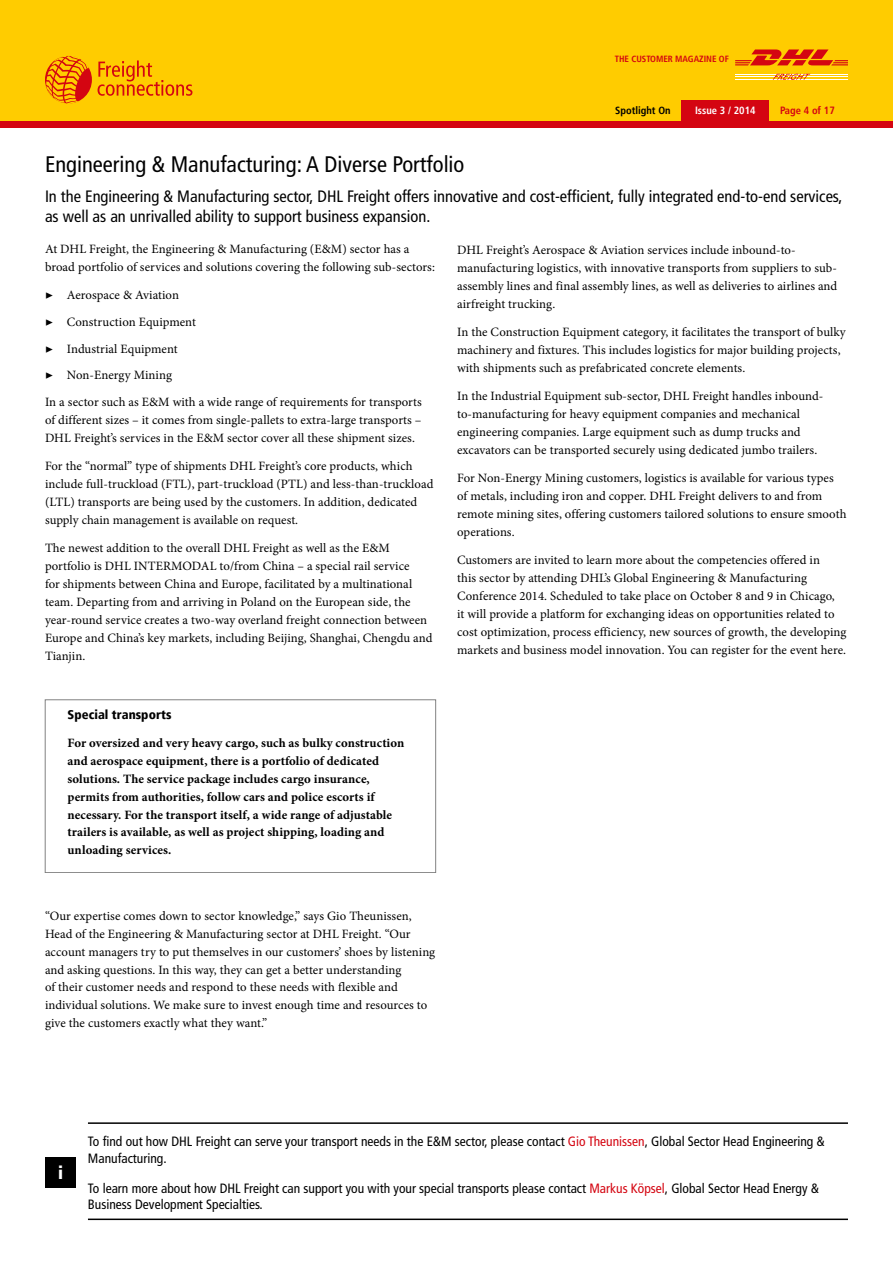
<style>
.page{position:relative;width:893px;height:1263px;background:#fff}
.page>*{position:absolute;margin:0;border:0;box-sizing:border-box;transform-origin:0 0}
.t1{font:condensed 22.5px "Frutiger LT";color:#000}
.t2{font:900 condensed 18px "Frutiger LT";color:#fff}
.t3{font:condensed 16.5px/19.8px "Frutiger LT";color:#000}
.t4{font:condensed 13.5px/16.2px "Frutiger LT";color:#000}
.t5{font:12.75px/17.9px "Minion Pro";letter-spacing:.005em;color:#000}
.t6{font:700 12.75px/17.9px "Minion Pro";letter-spacing:.005em;color:#000}
.t7{font:900 condensed 12.75px "Frutiger LT";letter-spacing:.005em;color:#000}
.t8{font:700 condensed 10.5px "Frutiger LT";color:#fff}
.t9{font:700 condensed 10.5px "Frutiger LT";color:#000}
.t10{font:700 condensed 10.5px "Frutiger LT";color:#d40511}
.t11{font:700 condensed 9px "Frutiger LT";color:#d40511}
.s1{font-size:13.5px}
.s2{color:#d40511}
</style>
<div class="page">
<div style="left:0;top:0;width:893px;height:127px;background:#d40511"></div>
<div style="left:0;top:0;width:893px;height:121px;background:#fc0"></div>
<div style="left:681px;top:100px;width:88px;height:21px;background:#d40511"></div>
<svg style="left:98px;top:60px;width:94px;height:36px"></svg>
<svg style="left:46px;top:55px;width:44px;height:49px"></svg>
<hr style="left:735px;top:74px;width:113px;height:1px;background:#fff">
<hr style="left:735px;top:76px;width:113px;height:1px;background:#fff">
<hr style="left:735px;top:79px;width:113px;height:1px;background:#fff">
<svg style="left:773px;top:74px;width:37px;height:6px"></svg>
<svg style="left:735px;top:49px;width:113px;height:16px"></svg>
<hr style="left:88px;top:1122px;width:760px;height:2px;background:#000">
<hr style="left:88px;top:1218px;width:760px;height:2px;background:#000">
<div style="left:45px;top:1157px;width:31px;height:31px;background:#000"></div>
<p class="t11" style="left:615px;top:54px;width:116px">THE CUSTOMER MAGAZINE OF</p>
<p class="t9" style="left:615px;top:104px;width:57px">SPOTLIGHT ON</p>
<p class="t8" style="left:695px;top:104px;width:62px">ISSUE 3 / 2014</p>
<p class="t10" style="left:780px;top:104px;width:56px">PAGE 4 OF 17</p>
<h1 class="t1" style="left:45px;top:151px;width:421px">Engineering &amp; Manufacturing: A Diverse Portfolio</h1>
<p class="t3" style="left:45px;top:187px;width:799px">In the Engineering &amp; Manufacturing sector, DHL Freight offers innovative and cost-efficient, fully integrated end-to-end services, as well as an unrivalled ability to support business expansion.</p>
<p class="t5" style="left:45px;top:240px;width:391px">At DHL Freight, the Engineering &amp; Manufacturing (E&amp;M) sector has a broad portfolio of services and solutions covering the following sub-sectors:</p>
<p class="t5" style="left:45px;top:282px;width:378px;line-height:26.8px"><span class="s1">▶</span> Aerospace &amp; Aviation<br><span class="s1">▶</span> Construction Equipment<br><span class="s1">▶</span> Industrial Equipment<br><span class="s1">▶</span> Non-Energy Mining<br>In a sector such as E&amp;M with a wide range of requirements for transports</p>
<p class="t5" style="left:45px;top:411px;width:378px">of different sizes – it comes from single-pallets to extra-large transports –<br>DHL Freight’s services in the E&amp;M sector cover all these shipment sizes.</p>
<p class="t5" style="left:45px;top:457px;width:390px">For the “normal” type of shipments DHL Freight’s core products, which include full-truckload (FTL), part-truckload (PTL) and less-than-truckload (LTL) transports are being used by the customers. In addition, dedicated supply chain management is available on request.</p>
<p class="t5" style="left:45px;top:539px;width:389px">The newest addition to the overall DHL Freight as well as the E&amp;M portfolio is DHL INTERMODAL to/from China – a special rail service<br>for shipments between China and Europe, facilitated by a multinational team. Departing from and arriving in Poland on the European side, the year-round service creates a two-way overland freight connection between Europe and China’s key markets, including Beijing, Shanghai, Chengdu and Tianjin.</p>
<p class="t7" style="left:68px;top:706px;width:106px">Special transports</p>
<p class="t6" style="left:68px;top:734px;width:338px">For oversized and very heavy cargo, such as bulky construction and aerospace equipment, there is a portfolio of dedicated solutions. The service package includes cargo insurance, permits from authorities, follow cars and police escorts if necessary. For the transport itself, a wide range of adjustable trailers is available, as well as project shipping, loading and unloading services.</p>
<p class="t5" style="left:45px;top:907px;width:392px">“Our expertise comes down to sector knowledge,” says Gio Theunissen, Head of the Engineering &amp; Manufacturing sector at DHL Freight. “Our account managers try to put themselves in our customers’ shoes by listening and asking questions. In this way, they can get a better understanding<br>of their customer needs and respond to these needs with flexible and individual solutions. We make sure to invest enough time and resources to give the customers exactly what they want.”</p>
<p class="t5" style="left:457px;top:241px;width:382px">DHL Freight’s Aerospace &amp; Aviation services include inbound-to&shy;manufacturing logistics, with innovative transports from suppliers to sub&shy;assembly lines and final assembly lines, as well as deliveries to airlines and airfreight trucking.</p>
<p class="t5" style="left:457px;top:323px;width:390px">In the Construction Equipment category, it facilitates the transport of bulky machinery and fixtures. This includes logistics for major building projects, with shipments such as prefabricated concrete elements.</p>
<p class="t5" style="left:457px;top:387px;width:368px">In the Industrial Equipment sub-sector, DHL Freight handles inbound&shy;to-manufacturing for heavy equipment companies and mechanical engineering companies. Large equipment such as dump trucks and excavators can be transported securely using dedicated jumbo trailers.</p>
<p class="t5" style="left:457px;top:469px;width:391px">For Non-Energy Mining customers, logistics is available for various types of metals, including iron and copper. DHL Freight delivers to and from remote mining sites, offering customers tailored solutions to ensure smooth operations.</p>
<p class="t5" style="left:457px;top:551px;width:391px">Customers are invited to learn more about the competencies offered in<br>this sector by attending DHL’s Global Engineering &amp; Manufacturing Conference 2014. Scheduled to take place on October 8 and 9 in Chicago,<br>it will provide a platform for exchanging ideas on opportunities related to cost optimization, process efficiency, new sources of growth, the developing markets and business model innovation. You can register for the event here.</p>
<h2 class="t2" style="left:58px;top:1162px;width:7px">i</h2>
<p class="t4" style="left:88px;top:1134px;width:738px">To find out how DHL Freight can serve your transport needs in the E&amp;M sector, please contact <span class="s2">Gio Theunissen</span>, Global Sector Head Engineering &amp;<br>Manufacturing.</p>
<p class="t4" style="left:88px;top:1180px;width:733px">To learn more about how DHL Freight can support you with your special transports please contact <span class="s2">Markus Köpsel</span>, Global Sector Head Energy &amp;<br>Business Development Specialties.</p>
</div>
